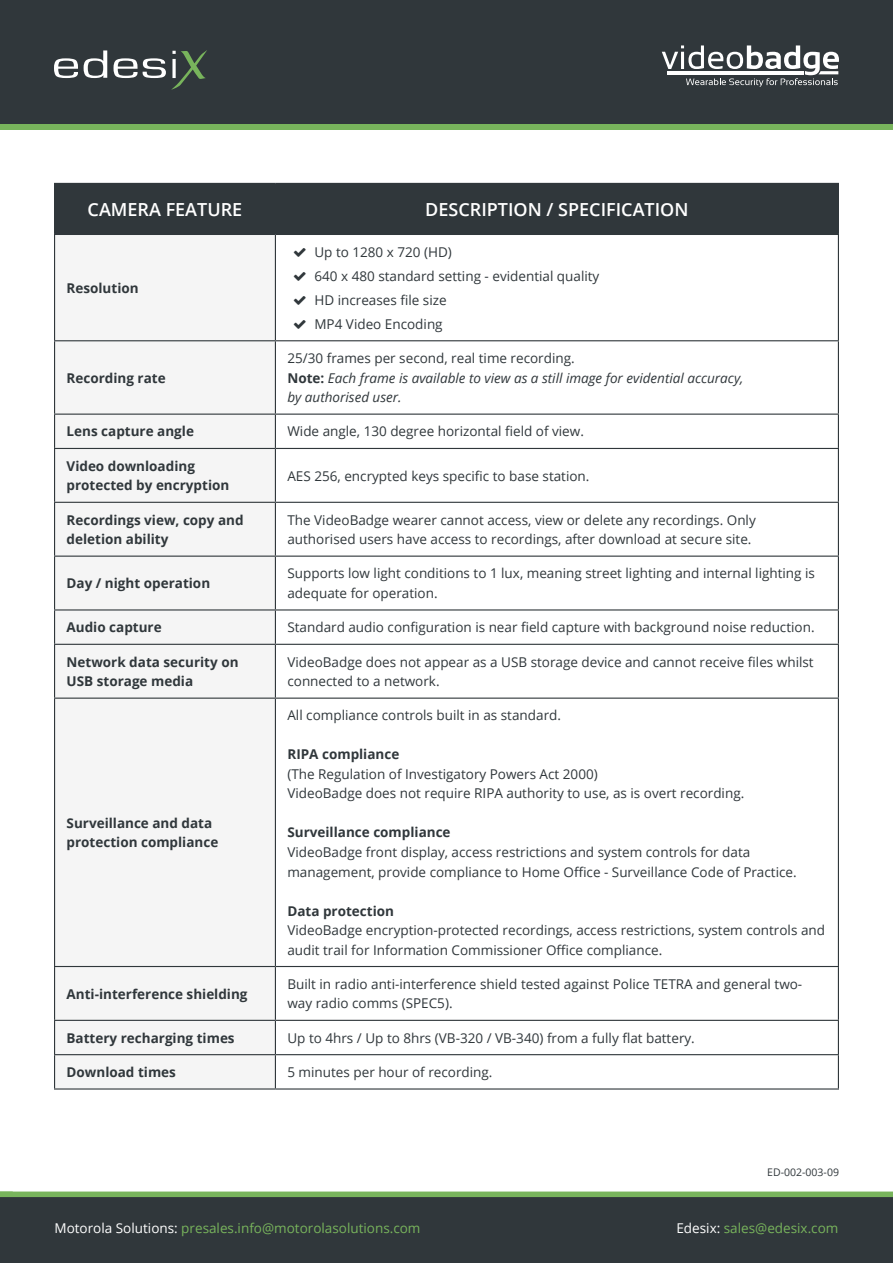
<style>
.page{position:relative;width:893px;height:1263px;background:#fff}
.page>*{position:absolute;margin:0;border:0;box-sizing:border-box;transform-origin:0 0}
.Table_H1{font:600 18px "Open Sans";color:#fff}
.Body{font:13.5px/19.5px "Open Sans";color:#30373b}
.Body_Bold{font:700 13.5px/19.5px "Open Sans";color:#30373b}
.Body-2{font:italic 13.5px/19.5px "Open Sans";color:#30373b}
.t1{font:13.5px "Open Sans";color:#78b45c}
.Body2{font:13.5px "Open Sans";color:#30373b}
.t2{font:10.5px "Open Sans";color:#30373b}
.s1{font-style:normal}
.s2{font-weight:700;font-style:normal}
.s3{font-weight:700}
.s4{color:#fff}
</style>
<div class="page">
<div style="left:0;top:0;width:893px;height:130px;background:linear-gradient(to right,#78b45c,#78b45c)"></div>
<div style="left:0;top:0;width:893px;height:123px;background:#30373b"></div>
<svg style="left:0;top:1191px;width:893px;height:6px;background:#84ba6a"></svg>
<div style="left:0;top:1197px;width:893px;height:66px;background:#30373b"></div>
<svg style="left:662px;top:45px;width:177px;height:42px"></svg>
<svg style="left:54px;top:58px;width:24px;height:20px"></svg>
<svg style="left:84px;top:50px;width:23px;height:28px"></svg>
<svg style="left:114px;top:50px;width:93px;height:40px"></svg>
<div style="left:55px;top:184px;width:783px;height:50px;background:#30373b"></div>
<div style="left:55px;top:235px;width:220px;height:853px;background:#f5f5f5"></div>
<hr style="left:54px;top:184px;width:1px;height:50px;background:#30373b">
<hr style="left:54px;top:183px;width:221px;height:1px;background:#30373b">
<hr style="left:54px;top:234px;width:221px;height:1px;background:#30373b">
<hr style="left:275px;top:184px;width:1px;height:50px;background:#30373b">
<hr style="left:275px;top:183px;width:564px;height:1px;background:#30373b">
<hr style="left:838px;top:184px;width:1px;height:50px;background:#30373b">
<hr style="left:275px;top:234px;width:564px;height:1px;background:#30373b">
<hr style="left:54px;top:235px;width:1px;height:105px;background:#30373b">
<hr style="left:54px;top:341px;width:1px;height:73px;background:#30373b">
<hr style="left:54px;top:415px;width:1px;height:33px;background:#30373b">
<hr style="left:54px;top:449px;width:1px;height:53px;background:#30373b">
<hr style="left:54px;top:503px;width:1px;height:53px;background:#30373b">
<hr style="left:54px;top:557px;width:1px;height:52px;background:#30373b">
<hr style="left:54px;top:610px;width:1px;height:34px;background:#30373b">
<hr style="left:54px;top:645px;width:1px;height:52px;background:#30373b">
<hr style="left:54px;top:699px;width:1px;height:267px;background:#30373b">
<hr style="left:54px;top:340px;width:221px;height:1px;background:#30373b">
<hr style="left:54px;top:414px;width:221px;height:1px;background:#30373b">
<hr style="left:54px;top:448px;width:221px;height:1px;background:#30373b">
<hr style="left:54px;top:502px;width:221px;height:1px;background:#30373b">
<hr style="left:54px;top:556px;width:221px;height:1px;background:#30373b">
<hr style="left:54px;top:609px;width:221px;height:1px;background:#30373b">
<hr style="left:54px;top:644px;width:221px;height:1px;background:#30373b">
<hr style="left:54px;top:697px;width:221px;height:2px;background:#30373b">
<hr style="left:275px;top:235px;width:1px;height:105px;background:#30373b">
<hr style="left:275px;top:341px;width:1px;height:73px;background:#30373b">
<hr style="left:275px;top:415px;width:1px;height:33px;background:#30373b">
<hr style="left:275px;top:449px;width:1px;height:53px;background:#30373b">
<hr style="left:275px;top:503px;width:1px;height:53px;background:#30373b">
<hr style="left:275px;top:557px;width:1px;height:52px;background:#30373b">
<hr style="left:275px;top:610px;width:1px;height:34px;background:#30373b">
<hr style="left:275px;top:645px;width:1px;height:52px;background:#30373b">
<hr style="left:275px;top:699px;width:1px;height:267px;background:#30373b">
<hr style="left:838px;top:235px;width:1px;height:105px;background:#30373b">
<hr style="left:838px;top:341px;width:1px;height:73px;background:#30373b">
<hr style="left:838px;top:415px;width:1px;height:33px;background:#30373b">
<hr style="left:838px;top:449px;width:1px;height:53px;background:#30373b">
<hr style="left:838px;top:503px;width:1px;height:53px;background:#30373b">
<hr style="left:838px;top:557px;width:1px;height:52px;background:#30373b">
<hr style="left:838px;top:610px;width:1px;height:34px;background:#30373b">
<hr style="left:838px;top:645px;width:1px;height:52px;background:#30373b">
<hr style="left:838px;top:699px;width:1px;height:267px;background:#30373b">
<hr style="left:275px;top:340px;width:564px;height:1px;background:#30373b">
<hr style="left:275px;top:414px;width:564px;height:1px;background:#30373b">
<hr style="left:275px;top:448px;width:564px;height:1px;background:#30373b">
<hr style="left:275px;top:502px;width:564px;height:1px;background:#30373b">
<hr style="left:275px;top:556px;width:564px;height:1px;background:#30373b">
<hr style="left:275px;top:609px;width:564px;height:1px;background:#30373b">
<hr style="left:275px;top:644px;width:564px;height:1px;background:#30373b">
<hr style="left:275px;top:697px;width:564px;height:2px;background:#30373b">
<hr style="left:54px;top:967px;width:1px;height:53px;background:#30373b">
<hr style="left:54px;top:966px;width:221px;height:1px;background:#30373b">
<hr style="left:275px;top:967px;width:1px;height:53px;background:#30373b">
<hr style="left:275px;top:966px;width:564px;height:1px;background:#30373b">
<hr style="left:838px;top:967px;width:1px;height:53px;background:#30373b">
<hr style="left:54px;top:1021px;width:1px;height:33px;background:#30373b">
<hr style="left:54px;top:1020px;width:221px;height:1px;background:#30373b">
<hr style="left:275px;top:1021px;width:1px;height:33px;background:#30373b">
<hr style="left:275px;top:1020px;width:564px;height:1px;background:#30373b">
<hr style="left:838px;top:1021px;width:1px;height:33px;background:#30373b">
<hr style="left:54px;top:1055px;width:1px;height:33px;background:#30373b">
<hr style="left:54px;top:1054px;width:221px;height:1px;background:#30373b">
<hr style="left:275px;top:1055px;width:1px;height:33px;background:#30373b">
<hr style="left:275px;top:1054px;width:564px;height:1px;background:#30373b">
<hr style="left:838px;top:1055px;width:1px;height:33px;background:#30373b">
<hr style="left:54px;top:1088px;width:221px;height:1px;background:#30373b">
<hr style="left:275px;top:1088px;width:564px;height:1px;background:#30373b">
<p class="Table_H1" style="left:88px;top:197px;width:156px">CAMERA FEATURE</p>
<p class="Table_H1" style="left:425px;top:197px;width:265px">DESCRIPTION / SPECIFICATION</p>
<p class="Body_Bold" style="left:67px;top:278px;width:74px">Resolution</p>
<p class="Body_Bold" style="left:67px;top:368px;width:101px">Recording rate</p>
<p class="Body" style="left:314px;top:242px;width:139px">Up to 1280 x 720 (HD)</p>
<p class="Body" style="left:314px;top:266px;width:286px">640 x 480 standard setting - evidential quality</p>
<p class="Body" style="left:314px;top:290px;width:134px">HD increases file size</p>
<p class="Body" style="left:314px;top:314px;width:130px">MP4 Video Encoding</p>
<p class="Body-2" style="left:287px;top:348px;width:458px"><span class="s1">25/30 frames per second, real time recording.<br></span><span class="s2">Note:</span> Each frame is available to view as a still image for evidential accuracy,</p>
<p class="Body-2" style="left:287px;top:387px;width:116px">by authorised user.</p>
<p class="Body_Bold" style="left:67px;top:421px;width:129px">Lens capture angle</p>
<p class="Body" style="left:287px;top:421px;width:298px">Wide angle, 130 degree horizontal field of view.</p>
<p class="Body_Bold" style="left:67px;top:456px;width:164px">Video downloading protected by encryption</p>
<p class="Body" style="left:287px;top:465px;width:304px">AES 256, encrypted keys specific to base station.</p>
<p class="Body_Bold" style="left:67px;top:510px;width:179px">Recordings view, copy and deletion ability</p>
<p class="Body" style="left:287px;top:510px;width:470px">The VideoBadge wearer cannot access, view or delete any recordings. Only authorised users have access to recordings, after download at secure site.</p>
<p class="Body_Bold" style="left:67px;top:573px;width:145px">Day / night operation</p>
<p class="Body" style="left:287px;top:563px;width:529px">Supports low light conditions to 1 lux, meaning street lighting and internal lighting is adequate for operation.</p>
<p class="Body_Bold" style="left:67px;top:617px;width:97px">Audio capture</p>
<p class="Body" style="left:287px;top:617px;width:529px">Standard audio configuration is near field capture with background noise reduction.</p>
<p class="Body_Bold" style="left:67px;top:652px;width:173px">Network data security on<br>USB storage media</p>
<p class="Body" style="left:287px;top:652px;width:528px">VideoBadge does not appear as a USB storage device and cannot receive files whilst connected to a network.</p>
<p class="Body_Bold" style="left:67px;top:813px;width:153px">Surveillance and data protection compliance</p>
<p class="Body2" style="left:287px;top:706px;width:275px">All compliance controls built in as standard.</p>
<p class="Body" style="left:287px;top:744px;width:458px"><span class="s3">RIPA compliance<br></span>(The Regulation of Investigatory Powers Act 2000)<br>VideoBadge does not require RIPA authority to use, as is overt recording.</p>
<p class="Body" style="left:287px;top:822px;width:511px"><span class="s3">Surveillance compliance<br></span>VideoBadge front display, access restrictions and system controls for data management, provide compliance to Home Office - Surveillance Code of Practice.</p>
<p class="Body" style="left:287px;top:900px;width:539px"><span class="s3">Data protection<br></span>VideoBadge encryption-protected recordings, access restrictions, system controls and audit trail for Information Commissioner Office compliance.</p>
<p class="Body_Bold" style="left:67px;top:983px;width:183px">Anti-interference shielding</p>
<p class="Body" style="left:287px;top:974px;width:516px">Built in radio anti-interference shield tested against Police TETRA and general two&shy;way radio comms (SPEC5).</p>
<p class="Body_Bold" style="left:67px;top:1028px;width:170px">Battery recharging times</p>
<p class="Body" style="left:287px;top:1028px;width:409px">Up to 4hrs / Up to 8hrs (VB-320 / VB-340) from a fully flat battery.</p>
<p class="Body_Bold" style="left:67px;top:1062px;width:111px">Download times</p>
<p class="Body" style="left:287px;top:1062px;width:207px">5 minutes per hour of recording.</p>
<p class="t2" style="left:767px;top:1165px;width:73px">ED-002-003-09</p>
<p class="t1" style="left:55px;top:1219px;width:367px"><span class="s4">Motorola Solutions:</span> presales.info@motorolasolutions.com</p>
<p class="t1" style="left:676px;top:1219px;width:163px"><span class="s4">Edesix:</span> sales@edesix.com</p>
</div>
